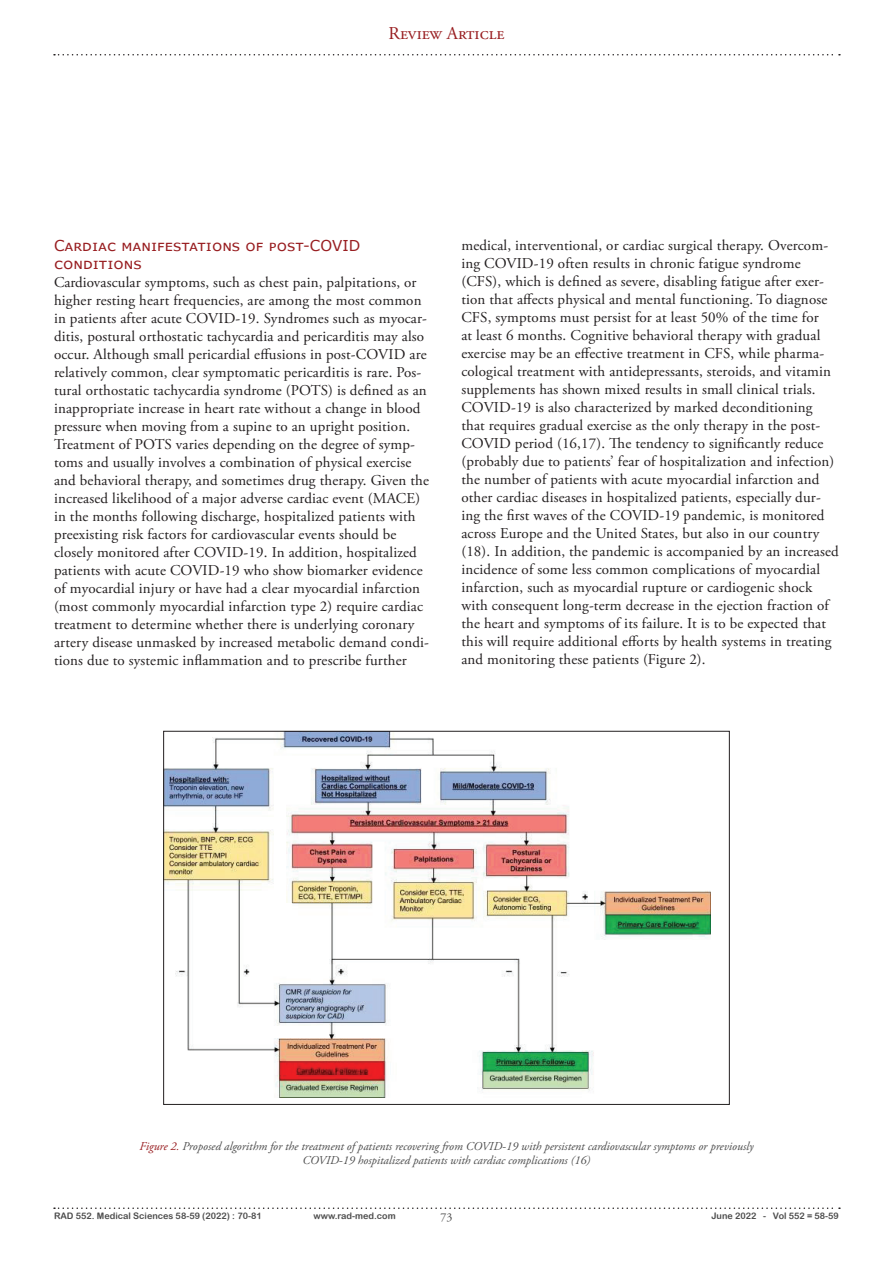
<style>
.page{position:relative;width:893px;height:1263px;background:#fff}
.page>*{position:absolute;margin:0;border:0;box-sizing:border-box;transform-origin:0 0}
.t1{font:18px "Adobe Garamond Pro";color:#981d20}
.t2{font:15px/18px "Adobe Garamond Pro";letter-spacing:.01em;color:#231f20}
.t3{font:15px/18px "Verdana";color:#981d20}
.t4{font:italic 12px/14.4px "Adobe Garamond Pro";color:#4c4c4c;text-align:center}
.t5{font:12px "Adobe Garamond Pro";color:#4c4c4c}
.t6{font:9px "Arial Rounded MT Bold";color:#4c4c4c}
.s1{color:#981d20}
</style>
<div class="page">
<svg style="left:54px;top:54px;width:786px;height:2px"></svg>
<svg style="left:54px;top:1207px;width:786px;height:2px"></svg>
<img style="left:165px;top:733px;width:545px;height:365px">
<p class="t1" style="left:388px;top:23px;width:117px">Review Article</p>
<p class="t3" style="left:54px;top:236px;width:308px">Cardiac manifestations of post-COVID conditions</p>
<p class="t2" style="left:54px;top:274px;width:377px">Cardiovascular symptoms, such as chest pain, palpitations, or higher resting heart frequencies, are among the most common in patients after acute COVID-19. Syndromes such as myocar&shy;ditis, postural orthostatic tachycardia and pericarditis may also occur. Although small pericardial effusions in post-COVID are relatively common, clear symptomatic pericarditis is rare. Pos&shy;tural orthostatic tachycardia syndrome (POTS) is defined as an inappropriate increase in heart rate without a change in blood pressure when moving from a supine to an upright position.<br>Treatment of POTS varies depending on the degree of symp&shy;toms and usually involves a combination of physical exercise and behavioral therapy, and sometimes drug therapy. Given the increased likelihood of a major adverse cardiac event (MACE) in the months following discharge, hospitalized patients with preexisting risk factors for cardiovascular events should be closely monitored after COVID-19. In addition, hospitalized patients with acute COVID-19 who show biomarker evidence of myocardial injury or have had a clear myocardial infarction (most commonly myocardial infarction type 2) require cardiac treatment to determine whether there is underlying coronary artery disease unmasked by increased metabolic demand condi&shy;tions due to systemic inflammation and to prescribe further</p>
<p class="t2" style="left:461px;top:237px;width:379px">medical, interventional, or cardiac surgical therapy. Overcom&shy;ing COVID-19 often results in chronic fatigue syndrome (CFS), which is defined as severe, disabling fatigue after exer&shy;tion that affects physical and mental functioning. To diagnose CFS, symptoms must persist for at least 50% of the time for<br>at least 6 months. Cognitive behavioral therapy with gradual exercise may be an effective treatment in CFS, while pharma&shy;cological treatment with antidepressants, steroids, and vitamin supplements has shown mixed results in small clinical trials.<br>COVID-19 is also characterized by marked deconditioning that requires gradual exercise as the only therapy in the post-COVID period (16,17). The tendency to significantly reduce (probably due to patients’ fear of hospitalization and infection) the number of patients with acute myocardial infarction and other cardiac diseases in hospitalized patients, especially dur&shy;ing the first waves of the COVID-19 pandemic, is monitored across Europe and the United States, but also in our country (18). In addition, the pandemic is accompanied by an increased incidence of some less common complications of myocardial infarction, such as myocardial rupture or cardiogenic shock with consequent long-term decrease in the ejection fraction of the heart and symptoms of its failure. It is to be expected that this will require additional efforts by health systems in treating and monitoring these patients (Figure 2).</p>
<p class="t4" style="left:139px;top:1139px;width:615px"><span class="s1">Figure 2.</span> Proposed algorithm for the treatment of patients recovering from COVID-19 with persistent cardiovascular symptoms or previously<br>COVID-19 hospitalized patients with cardiac complications (16)</p>
<p class="t6" style="left:54px;top:1210px;width:209px">RAD 552. Medical Sciences 58-59 (2022) : 70-81</p>
<p class="t6" style="left:313px;top:1210px;width:84px">www.rad-med.com</p>
<p class="t5" style="left:440px;top:1210px;width:13px">73</p>
<p class="t6" style="left:711px;top:1210px;width:129px">June 2022 - Vol 552 = 58-59</p>
</div>
